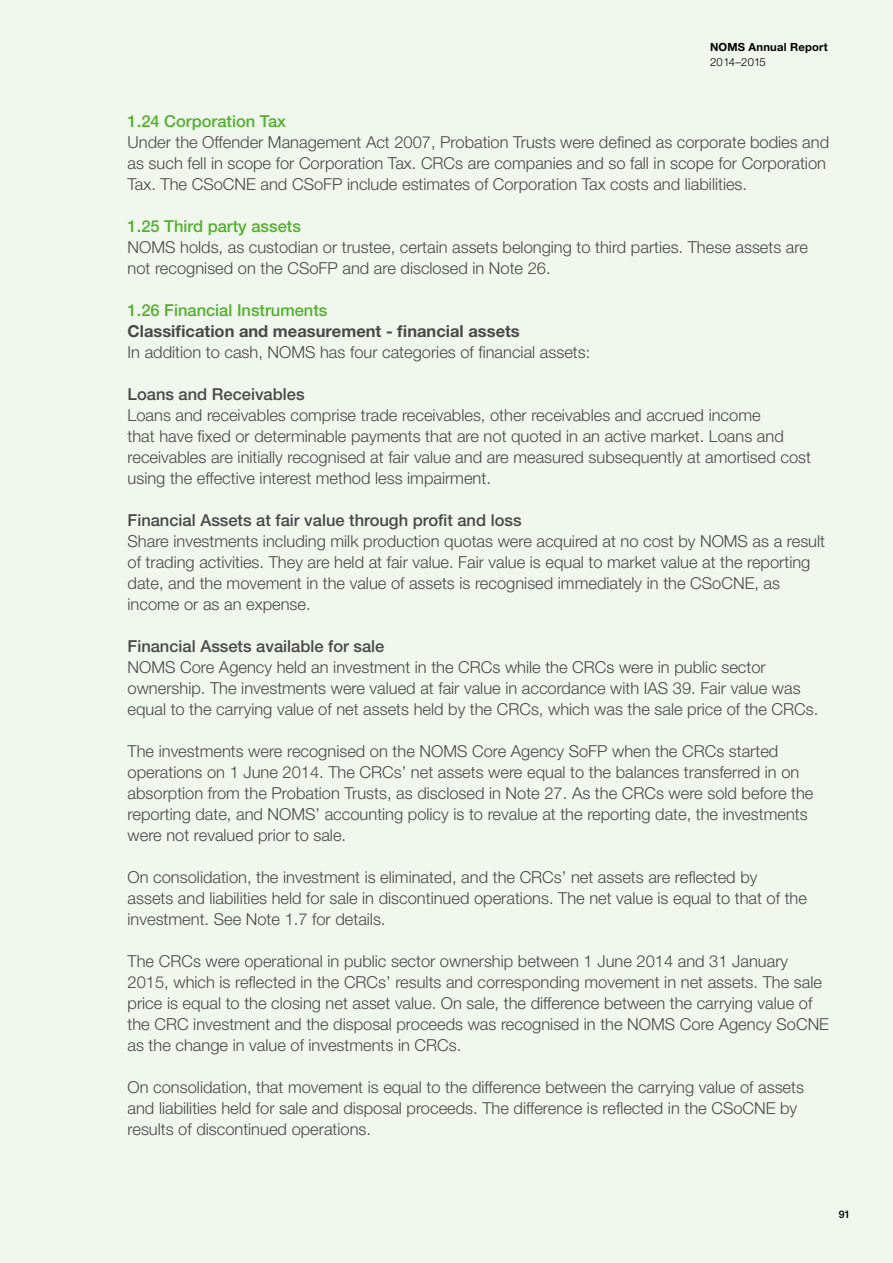
<style>
.page{position:relative;width:893px;height:1263px;background:#f0f7ed}
.page>*{position:absolute;margin:0;border:0;box-sizing:border-box;transform-origin:0 0}
.body{font:300 16.5px/21px "Helvetica Neue LT Pro";color:#494948}
.Header_3{font:500 16.5px "Helvetica Neue LT Pro";color:#494948}
.Header_2{font:500 16.5px "Helvetica Neue LT Pro";color:#55af31}
.Header_3-2{font:700 16.5px "Helvetica Neue LT Pro";color:#494948}
.t1{font:700 11.25px "Helvetica Neue LT Pro";letter-spacing:.015em;color:#000}
.t2{font:300 11.25px "Helvetica Neue LT Pro";letter-spacing:-.005em;color:#000}
.t3{font:500 10.5px "Helvetica Neue LT Pro";color:#000}
</style>
<div class="page">
<p class="t1" style="left:710px;top:40px;width:119px">NOMS Annual Report</p>
<p class="t2" style="left:710px;top:55px;width:57px">2014–2015</p>
<p class="Header_2" style="left:128px;top:112px;width:160px">1.24 Corporation Tax</p>
<p class="body" style="left:128px;top:132px;width:703px">Under the Offender Management Act 2007, Probation Trusts were defined as corporate bodies and as such fell in scope for Corporation Tax. CRCs are companies and so fall in scope for Corporation<br>Tax. The CSoCNE and CSoFP include estimates of Corporation Tax costs and liabilities.</p>
<p class="Header_2" style="left:128px;top:217px;width:175px">1.25 Third party assets</p>
<p class="body" style="left:128px;top:237px;width:682px">NOMS holds, as custodian or trustee, certain assets belonging to third parties. These assets are not recognised on the CSoFP and are disclosed in Note 26.</p>
<p class="Header_2" style="left:128px;top:301px;width:201px">1.26 Financial Instruments</p>
<p class="Header_3-2" style="left:128px;top:321px;width:394px">Classification and measurement - financial assets</p>
<p class="body" style="left:128px;top:342px;width:464px">In addition to cash, NOMS has four categories of financial assets:</p>
<p class="Header_3" style="left:128px;top:385px;width:179px">Loans and Receivables</p>
<p class="body" style="left:128px;top:405px;width:685px">Loans and receivables comprise trade receivables, other receivables and accrued income<br>that have fixed or determinable payments that are not quoted in an active market. Loans and receivables are initially recognised at fair value and are measured subsequently at amortised cost using the effective interest method less impairment.</p>
<p class="Header_3" style="left:128px;top:511px;width:396px">Financial Assets at fair value through profit and loss</p>
<p class="body" style="left:128px;top:531px;width:699px">Share investments including milk production quotas were acquired at no cost by NOMS as a result of trading activities. They are held at fair value. Fair value is equal to market value at the reporting date, and the movement in the value of assets is recognised immediately in the CSoCNE, as income or as an expense.</p>
<p class="Header_3" style="left:128px;top:637px;width:258px">Financial Assets available for sale</p>
<p class="body" style="left:128px;top:657px;width:692px">NOMS Core Agency held an investment in the CRCs while the CRCs were in public sector ownership. The investments were valued at fair value in accordance with IAS 39. Fair value was equal to the carrying value of net assets held by the CRCs, which was the sale price of the CRCs.</p>
<p class="body" style="left:128px;top:741px;width:687px">The investments were recognised on the NOMS Core Agency SoFP when the CRCs started operations on 1 June 2014. The CRCs’ net assets were equal to the balances transferred in on absorption from the Probation Trusts, as disclosed in Note 27. As the CRCs were sold before the reporting date, and NOMS’ accounting policy is to revalue at the reporting date, the investments were not revalued prior to sale.</p>
<p class="body" style="left:128px;top:867px;width:681px">On consolidation, the investment is eliminated, and the CRCs’ net assets are reflected by assets and liabilities held for sale in discontinued operations. The net value is equal to that of the investment. See Note 1.7 for details.</p>
<p class="body" style="left:128px;top:951px;width:703px">The CRCs were operational in public sector ownership between 1 June 2014 and 31 January 2015, which is reflected in the CRCs’ results and corresponding movement in net assets. The sale price is equal to the closing net asset value. On sale, the difference between the carrying value of the CRC investment and the disposal proceeds was recognised in the NOMS Core Agency SoCNE as the change in value of investments in CRCs.</p>
<p class="body" style="left:128px;top:1077px;width:678px">On consolidation, that movement is equal to the difference between the carrying value of assets and liabilities held for sale and disposal proceeds. The difference is reflected in the CSoCNE by results of discontinued operations.</p>
<p class="t3" style="left:839px;top:1208px;width:13px">91</p>
</div>
